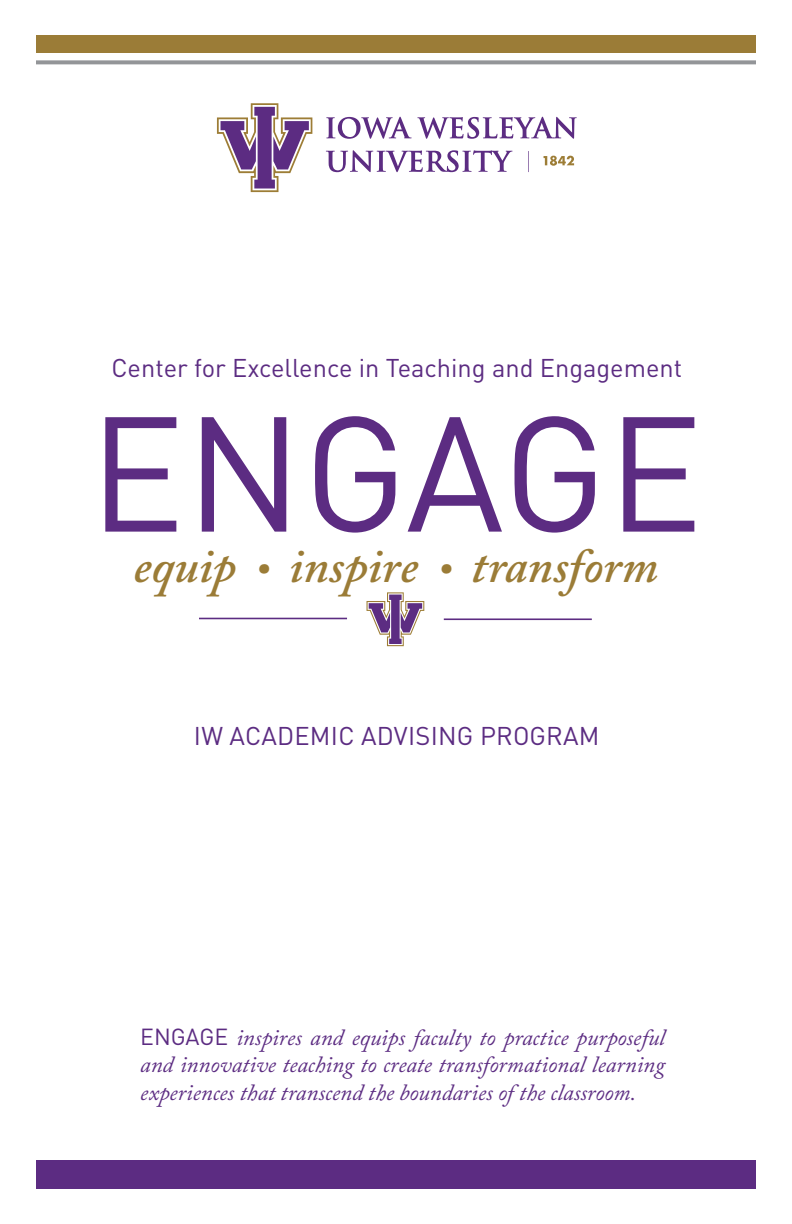
<style>
.page{position:relative;width:792px;height:1224px;background:#fff}
.page>*{position:absolute;margin:0;border:0;box-sizing:border-box;transform-origin:0 0}
.t1{font:160.8px "DINOT";color:#5c2c82}
.t2{font:italic 600 48.6px "Adobe Caslon Pro";color:#9b7c37}
.t3{font:25.4px "DINOT";color:#5c2c82}
.t4{font:italic 23px/27.6px "Adobe Caslon Pro";color:#5c2c82;text-align:justify}
.s1{font-size:40.4px}
.s2{font-family:"DINOT";font-style:normal}
</style>
<div class="page">
<hr style="left:199px;top:618px;width:148px;height:1px;background:#5c2c82">
<hr style="left:444px;top:618px;width:148px;height:2px;background:#5c2c82">
<svg style="left:367px;top:592px;width:57px;height:54px"></svg>
<svg style="left:217px;top:103px;width:95px;height:89px"></svg>
<svg style="left:544px;top:156px;width:30px;height:10px"></svg>
<svg style="left:528px;top:151px;width:1px;height:21px"></svg>
<svg style="left:326px;top:117px;width:251px;height:22px"></svg>
<svg style="left:326px;top:150px;width:187px;height:22px"></svg>
<div style="left:36px;top:36px;width:720px;height:17px;background:#9b7c37"></div>
<svg style="left:36px;top:60px;width:720px;height:4px;fill:#939598"></svg>
<div style="left:36px;top:1160px;width:720px;height:28px;background:#5c2c82"></div>
<p class="t3" style="left:111px;top:352px;width:572px">Center for Excellence in Teaching and Engagement</p>
<p class="t1" style="left:89px;top:373px;width:616px">ENGAGE</p>
<p class="t2" style="left:133px;top:537px;width:527px">equip <span class="s1">•</span> inspire <span class="s1">•</span> transform</p>
<p class="t3" style="left:194px;top:720px;width:407px">IW ACADEMIC ADVISING PROGRAM</p>
<p class="t4" style="left:140px;top:1023px;width:526px"><span class="s2">ENGAGE</span> inspires and equips faculty to practice purposeful and innovative teaching to create transformational learning experiences that transcend the boundaries of the classroom.</p>
</div>
